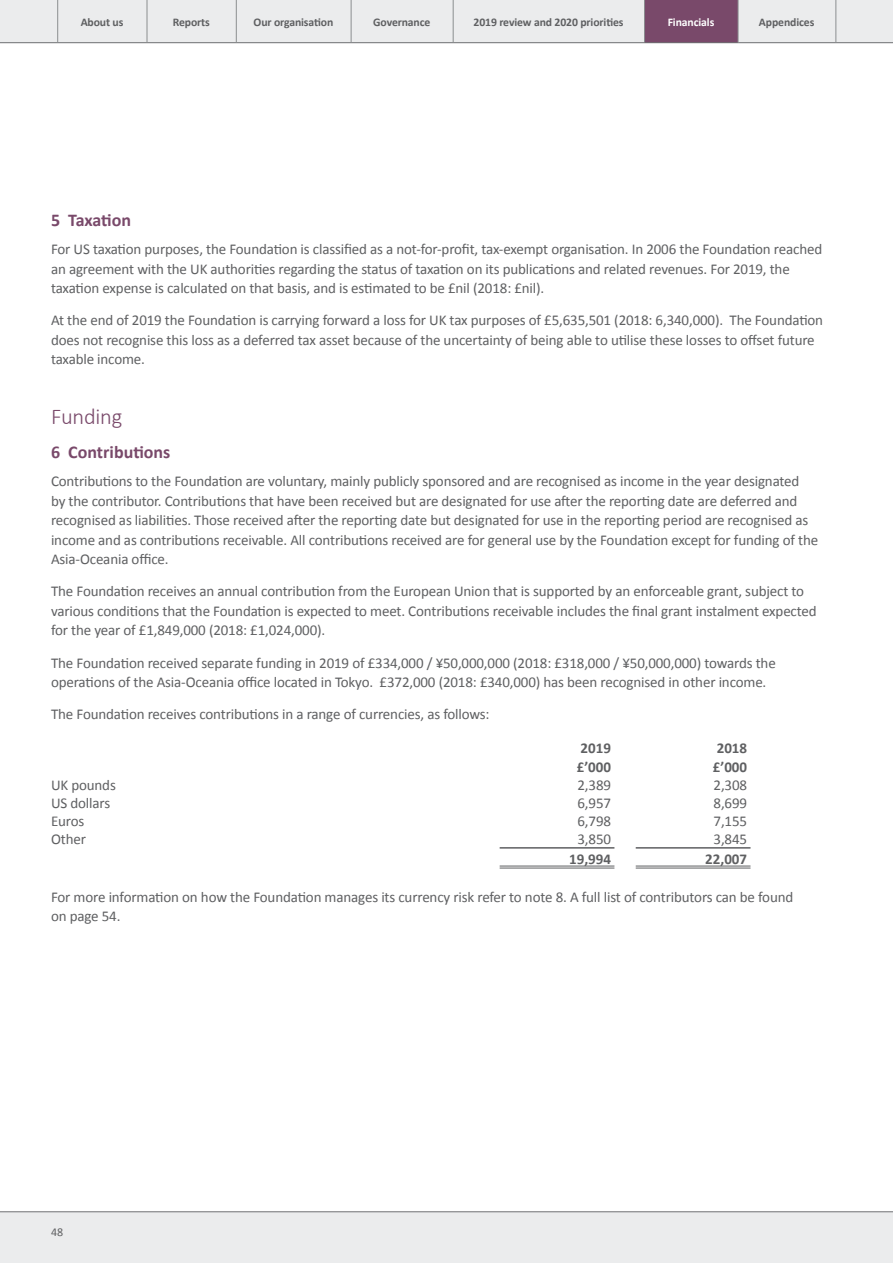
<style>
.page{position:relative;width:893px;height:1263px;background:#fff}
.page>*{position:absolute;margin:0;border:0;box-sizing:border-box;transform-origin:0 0}
.t1{font:300 22.5px "Calibri";letter-spacing:-.01em;color:#79496a}
.t2{font:700 18px "Calibri";color:#79496a}
.t3{font:15px/19.5px "Calibri";letter-spacing:-.01em;color:#5f6062}
.t4{font:700 15px/19.5px "Calibri";color:#5f6062}
.t5{font:12px "Calibri";color:#5f6062}
.t6{font:700 11.7px "Calibri";letter-spacing:-.01em;color:#5f6062}
.t7{font:700 11.7px "Calibri";letter-spacing:-.01em;color:#fff}
</style>
<div class="page">
<div style="left:0;top:0;width:893px;height:43px;background:#ebeced"></div>
<div style="left:644px;top:0;width:94px;height:43px;background:#79496a"></div>
<div style="left:0;top:1212px;width:893px;height:51px;background:#ebeced"></div>
<hr style="left:0;top:1211px;width:893px;height:1px;background:#6e7072">
<hr style="left:0;top:42px;width:893px;height:1px;background:#6e7072">
<hr style="left:236px;top:0;width:1px;height:43px;background:#8b8e90">
<hr style="left:351px;top:0;width:1px;height:43px;background:#8b8e90">
<hr style="left:453px;top:0;width:1px;height:43px;background:#8b8e90">
<hr style="left:644px;top:0;width:1px;height:43px;background:#8b8e90">
<hr style="left:147px;top:0;width:1px;height:43px;background:#8b8e90">
<hr style="left:57px;top:0;width:1px;height:43px;background:#8b8e90">
<hr style="left:738px;top:0;width:1px;height:43px;background:#8b8e90">
<hr style="left:836px;top:0;width:1px;height:43px;background:#8b8e90">
<hr style="left:500px;top:847px;width:114px;height:2px;background:#5f6062">
<hr style="left:500px;top:865px;width:114px;height:1px;background:#5f6062">
<hr style="left:500px;top:867px;width:114px;height:1px;background:#5f6062">
<hr style="left:636px;top:847px;width:114px;height:2px;background:#5f6062">
<hr style="left:636px;top:865px;width:114px;height:1px;background:#5f6062">
<hr style="left:636px;top:867px;width:114px;height:1px;background:#5f6062">
<p class="t6" style="left:81px;top:15px;width:44px">About us</p>
<p class="t6" style="left:173px;top:15px;width:39px">Reports</p>
<p class="t6" style="left:254px;top:15px;width:81px">Our organisation</p>
<p class="t6" style="left:373px;top:15px;width:59px">Governance</p>
<p class="t6" style="left:474px;top:15px;width:151px">2019 review and 2020 priorities</p>
<p class="t7" style="left:668px;top:15px;width:48px">Financials</p>
<p class="t6" style="left:759px;top:15px;width:57px">Appendices</p>
<p class="t2" style="left:51px;top:209px;width:82px">5 Taxation</p>
<p class="t3" style="left:51px;top:239px;width:773px">For US taxation purposes, the Foundation is classified as a not-for-profit, tax-exempt organisation. In 2006 the Foundation reached an agreement with the UK authorities regarding the status of taxation on its publications and related revenues. For 2019, the taxation expense is calculated on that basis, and is estimated to be £nil (2018: £nil).</p>
<p class="t3" style="left:51px;top:310px;width:774px">At the end of 2019 the Foundation is carrying forward a loss for UK tax purposes of £5,635,501 (2018: 6,340,000). The Foundation does not recognise this loss as a deferred tax asset because of the uncertainty of being able to utilise these losses to offset future taxable income.</p>
<h1 class="t1" style="left:51px;top:402px;width:73px">Funding</h1>
<p class="t2" style="left:51px;top:441px;width:121px">6 Contributions</p>
<p class="t3" style="left:51px;top:471px;width:769px">Contributions to the Foundation are voluntary, mainly publicly sponsored and are recognised as income in the year designated<br>by the contributor. Contributions that have been received but are designated for use after the reporting date are deferred and recognised as liabilities. Those received after the reporting date but designated for use in the reporting period are recognised as income and as contributions receivable. All contributions received are for general use by the Foundation except for funding of the Asia-Oceania office.</p>
<p class="t3" style="left:51px;top:581px;width:767px">The Foundation receives an annual contribution from the European Union that is supported by an enforceable grant, subject to various conditions that the Foundation is expected to meet. Contributions receivable includes the final grant instalment expected for the year of £1,849,000 (2018: £1,024,000).</p>
<p class="t3" style="left:51px;top:652px;width:726px">The Foundation received separate funding in 2019 of £334,000 / ¥50,000,000 (2018: £318,000 / ¥50,000,000) towards the operations of the Asia-Oceania office located in Tokyo. £372,000 (2018: £340,000) has been recognised in other income.</p>
<p class="t3" style="left:51px;top:704px;width:440px">The Foundation receives contributions in a range of currencies, as follows:</p>
<p class="t4" style="left:577px;top:737px;width:36px">2019 £’000</p>
<p class="t4" style="left:713px;top:737px;width:36px">2018 £’000</p>
<p class="t3" style="left:51px;top:775px;width:66px">UK pounds</p>
<p class="t3" style="left:577px;top:775px;width:35px">2,389</p>
<p class="t3" style="left:714px;top:775px;width:35px">2,308</p>
<p class="t3" style="left:51px;top:793px;width:61px">US dollars</p>
<p class="t3" style="left:577px;top:793px;width:35px">6,957</p>
<p class="t3" style="left:714px;top:793px;width:35px">8,699</p>
<p class="t3" style="left:51px;top:811px;width:35px">Euros</p>
<p class="t3" style="left:577px;top:811px;width:35px">6,798</p>
<p class="t3" style="left:714px;top:811px;width:35px">7,155</p>
<p class="t3" style="left:51px;top:829px;width:36px">Other</p>
<p class="t3" style="left:577px;top:829px;width:35px">3,850</p>
<p class="t3" style="left:714px;top:829px;width:35px">3,845</p>
<p class="t4" style="left:569px;top:848px;width:43px">19,994</p>
<p class="t4" style="left:705px;top:848px;width:43px">22,007</p>
<p class="t3" style="left:51px;top:886px;width:744px">For more information on how the Foundation manages its currency risk refer to note 8. A full list of contributors can be found on page 54.</p>
<p class="t5" style="left:51px;top:1224px;width:14px">48</p>
</div>
